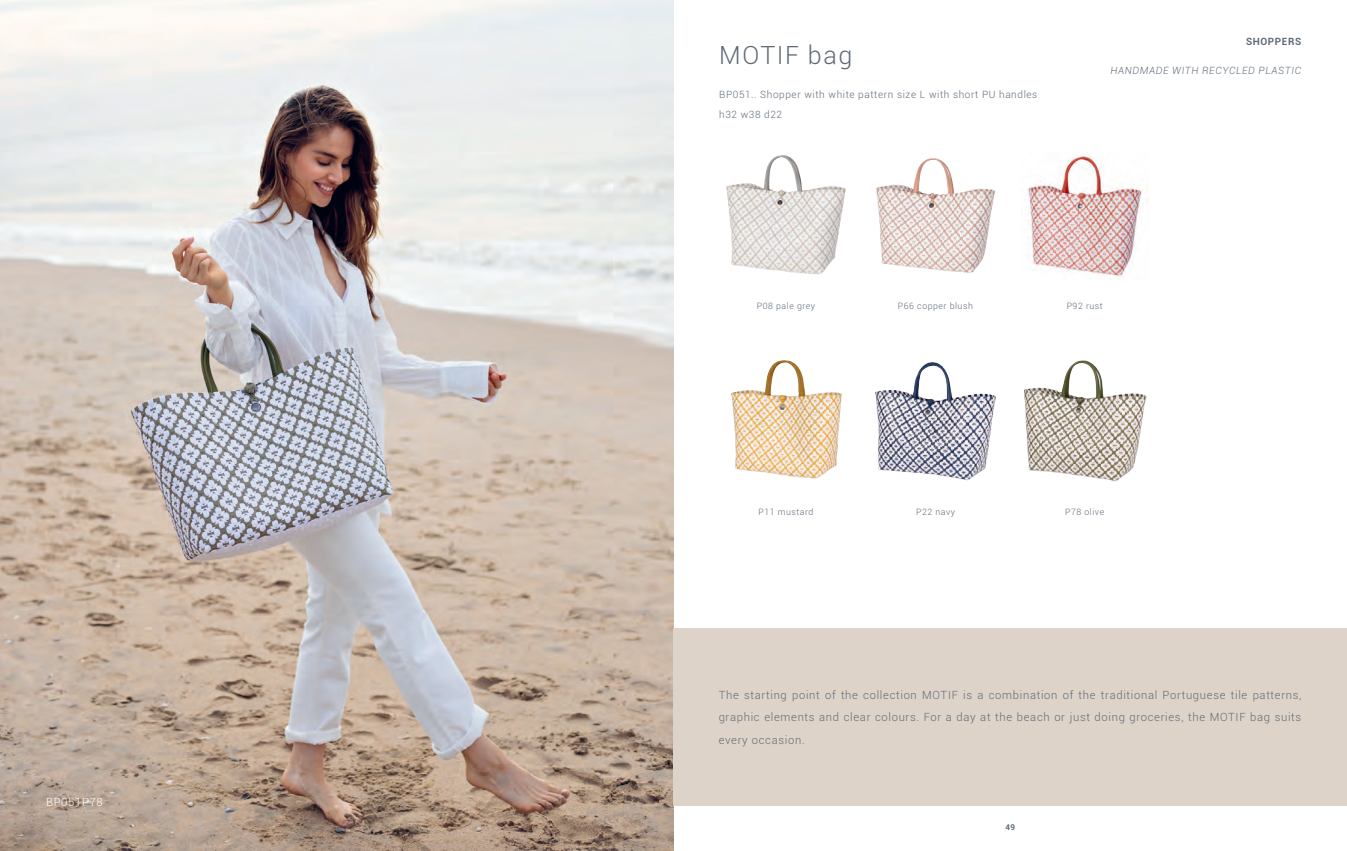
<style>
.page{position:relative;width:1347px;height:851px;background:#fff}
.page>*{position:absolute;margin:0;border:0;box-sizing:border-box;transform-origin:0 0}
.t1{font:300 25px "Roboto";letter-spacing:.06em;color:#5f6a77}
.t2{font:300 11.25px/22.5px "Roboto";letter-spacing:.06em;color:#5f6a77;text-align:justify}
.t3{font:300 11.25px "Roboto";letter-spacing:.06em;color:#fff}
.t4{font:300 10px/20px "Roboto";letter-spacing:.06em;color:#5f6a77}
.t5{font:italic 300 10px "Roboto";letter-spacing:.06em;color:#5f6a77}
.t6{font:700 10px "Roboto";letter-spacing:.06em;color:#5f6a77}
.t7{font:300 8.75px "Roboto";letter-spacing:.06em;color:#5f6a77}
.t8{font:700 8px "Roboto";color:#5f6a77}
</style>
<div class="page">
<img style="left:0;top:0;width:673px;height:850px">
<img style="left:726px;top:155px;width:120px;height:120px">
<img style="left:1027px;top:154px;width:121px;height:125px">
<img style="left:876px;top:158px;width:120px;height:115px">
<img style="left:875px;top:362px;width:121px;height:119px">
<div style="left:673px;top:628px;width:673px;height:177px;background:#ded3c8"></div>
<img style="left:731px;top:360px;width:111px;height:119px">
<img style="left:1024px;top:360px;width:123px;height:122px">
<p class="t3" style="left:46px;top:794px;width:58px">BP051P78</p>
<h1 class="t1" style="left:719px;top:38px;width:134px">MOTIF bag</h1>
<p class="t4" style="left:719px;top:84px;width:319px">BP051.. Shopper with white pattern size L with short PU handles h32 w38 d22</p>
<p class="t6" style="left:1246px;top:34px;width:57px">SHOPPERS</p>
<p class="t5" style="left:1110px;top:64px;width:192px">HANDMADE WITH RECYCLED PLASTIC</p>
<p class="t7" style="left:757px;top:300px;width:60px">P08 pale grey</p>
<p class="t7" style="left:1066px;top:300px;width:38px">P92 rust</p>
<p class="t7" style="left:898px;top:300px;width:76px">P66 copper blush</p>
<p class="t7" style="left:758px;top:506px;width:56px">P11 mustard</p>
<p class="t7" style="left:1065px;top:506px;width:40px">P78 olive</p>
<p class="t7" style="left:916px;top:506px;width:40px">P22 navy</p>
<p class="t2" style="left:718px;top:682px;width:584px">The starting point of the collection MOTIF is a combination of the traditional Portuguese tile patterns, graphic elements and clear colours. For a day at the beach or just doing groceries, the MOTIF bag suits every occasion.</p>
<p class="t8" style="left:1005px;top:821px;width:11px">49</p>
</div>
